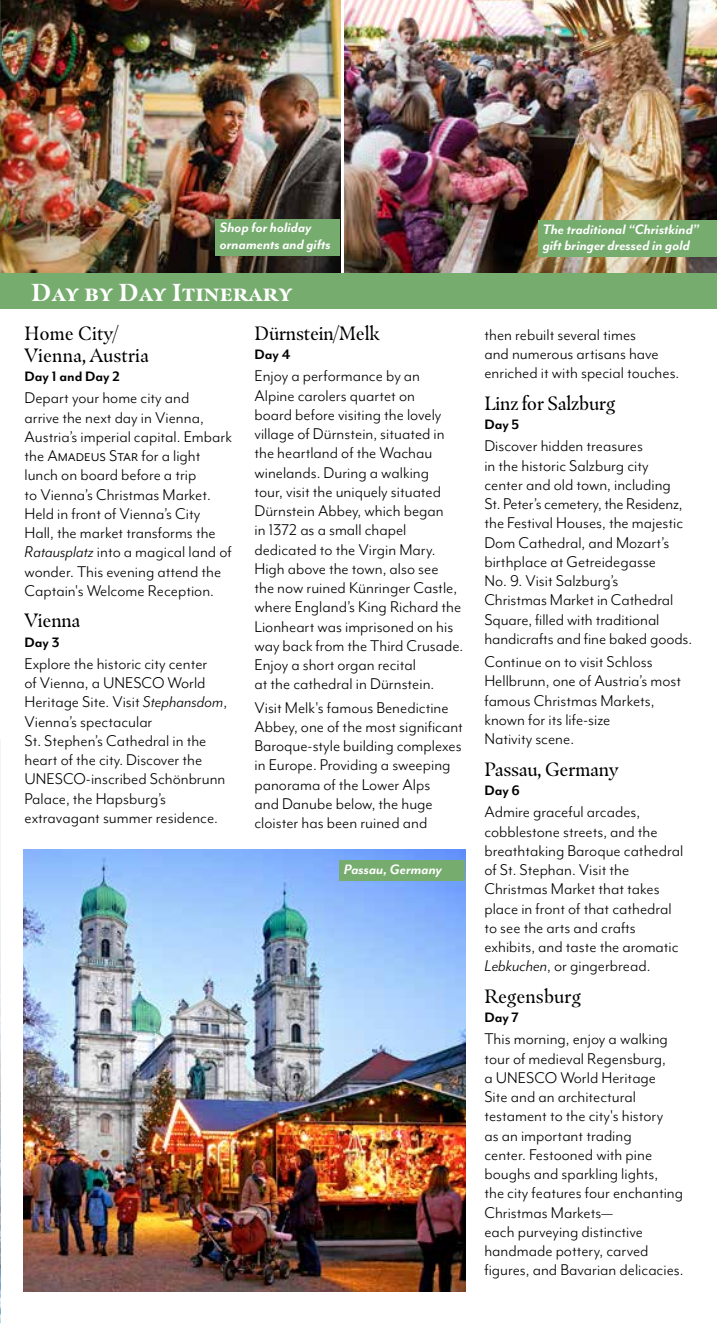
<style>
.page{position:relative;width:717px;height:1323px;background:#fff}
.page>*{position:absolute;margin:0;border:0;box-sizing:border-box;transform-origin:0 0}
.t1{font:700 24.5px "Masqualero";letter-spacing:.025em;color:#fff}
.t2{font:19.25px/21.9px "Masqualero";letter-spacing:-.015em;color:#000}
.t3{font:17.85px/19.2px "Mr Eaves Mod OT";color:#000}
.t4{font:italic 700 15.75px/16.6px "Mr Eaves Mod OT";color:#fff}
.t5{font:700 15.75px "Mr Eaves Mod OT";color:#000}
.s1{font-style:italic}
</style>
<div class="page">
<img style="left:0;top:0;width:340px;height:274px">
<img style="left:344px;top:0;width:373px;height:274px">
<div style="left:0;top:274px;width:717px;height:35px;background:#77ac6f"></div>
<hr style="left:0;top:740px;width:1px;height:583px;background:#eef5fc">
<img style="left:0;top:971px;width:1px;height:352px">
<img style="left:24px;top:849px;width:441px;height:443px">
<div style="left:340px;top:861px;width:125px;height:20px;background:#77ac6f"></div>
<div style="left:216px;top:219px;width:124px;height:36px;background:#77ac6f"></div>
<div style="left:538px;top:220px;width:179px;height:37px;background:#77ac6f"></div>
<p class="t4" style="left:220px;top:219px;width:112px">Shop for holiday ornaments and gifts</p>
<p class="t4" style="left:542px;top:221px;width:158px">The traditional “Christkind” gift bringer dressed in gold</p>
<h1 class="t1" style="left:32px;top:277px;width:262px">Day by Day Itinerary</h1>
<p class="t2" style="left:24px;top:322px;width:126px">Home City/<br>Vienna, Austria</p>
<p class="t5" style="left:24px;top:368px;width:97px">Day 1 and Day 2</p>
<p class="t3" style="left:24px;top:388px;width:209px">Depart your home city and<br>arrive the next day in Vienna,<br>Austria’s imperial capital. Embark the Amadeus Star for a light lunch on board before a trip<br>to Vienna’s Christmas Market.<br>Held in front of Vienna’s City<br>Hall, the market transforms the<br><span class="s1">Ratausplatz</span> into a magical land of wonder. This evening attend the<br>Captain's Welcome Reception.</p>
<p class="t2" style="left:24px;top:610px;width:58px">Vienna</p>
<p class="t5" style="left:24px;top:633px;width:36px">Day 3</p>
<p class="t3" style="left:24px;top:654px;width:204px">Explore the historic city center<br>of Vienna, a UNESCO World<br>Heritage Site. Visit <span class="s1">Stephansdom</span>,<br>Vienna’s spectacular<br>St. Stephen’s Cathedral in the heart of the city. Discover the<br>UNESCO‑inscribed Schönbrunn<br>Palace, the Hapsburg’s extravagant summer residence.</p>
<p class="t2" style="left:254px;top:322px;width:127px">Dürnstein/Melk</p>
<p class="t5" style="left:254px;top:346px;width:37px">Day 4</p>
<p class="t3" style="left:254px;top:366px;width:210px">Enjoy a performance by an<br>Alpine carolers quartet on<br>board before visiting the lovely village of Dürnstein, situated in the heartland of the Wachau winelands. During a walking<br>tour, visit the uniquely situated<br>Dürnstein Abbey, which began<br>in 1372 as a small chapel dedicated to the Virgin Mary.<br>High above the town, also see<br>the now ruined Künringer Castle, where England’s King Richard the<br>Lionheart was imprisoned on his way back from the Third Crusade.<br>Enjoy a short organ recital<br>at the cathedral in Dürnstein.</p>
<p class="t3" style="left:254px;top:698px;width:210px">Visit Melk's famous Benedictine<br>Abbey, one of the most significant<br>Baroque-style building complexes in Europe. Providing a sweeping panorama of the Lower Alps<br>and Danube below, the huge cloister has been ruined and</p>
<p class="t4" style="left:344px;top:861px;width:99px">Passau, Germany</p>
<p class="t3" style="left:484px;top:325px;width:196px">then rebuilt several times<br>and numerous artisans have enriched it with special touches.</p>
<p class="t2" style="left:484px;top:392px;width:132px">Linz for Salzburg</p>
<p class="t5" style="left:484px;top:416px;width:36px">Day 5</p>
<p class="t3" style="left:484px;top:436px;width:209px">Discover hidden treasures<br>in the historic Salzburg city<br>center and old town, including<br>St. Peter’s cemetery, the Residenz, the Festival Houses, the majestic<br>Dom Cathedral, and Mozart’s birthplace at Getreidegasse<br>No. 9. Visit Salzburg’s<br>Christmas Market in Cathedral<br>Square, filled with traditional handicrafts and fine baked goods.</p>
<p class="t3" style="left:484px;top:652px;width:198px">Continue on to visit Schloss<br>Hellbrunn, one of Austria’s most famous Christmas Markets, known for its life-size<br>Nativity scene.</p>
<p class="t2" style="left:484px;top:758px;width:136px">Passau, Germany</p>
<p class="t5" style="left:484px;top:782px;width:37px">Day 6</p>
<p class="t3" style="left:484px;top:802px;width:200px">Admire graceful arcades, cobblestone streets, and the breathtaking Baroque cathedral of St. Stephan. Visit the<br>Christmas Market that takes place in front of that cathedral to see the arts and crafts exhibits, and taste the aromatic<br><span class="s1">Lebkuchen</span>, or gingerbread.</p>
<p class="t2" style="left:484px;top:985px;width:98px">Regensburg</p>
<p class="t5" style="left:484px;top:1009px;width:36px">Day 7</p>
<p class="t3" style="left:484px;top:1029px;width:201px">This morning, enjoy a walking tour of medieval Regensburg,<br>a UNESCO World Heritage<br>Site and an architectural testament to the city's history<br>as an important trading<br>center. Festooned with pine boughs and sparkling lights,<br>the city features four enchanting<br>Christmas Markets—<br>each purveying distinctive handmade pottery, carved figures, and Bavarian delicacies.</p>
</div>
